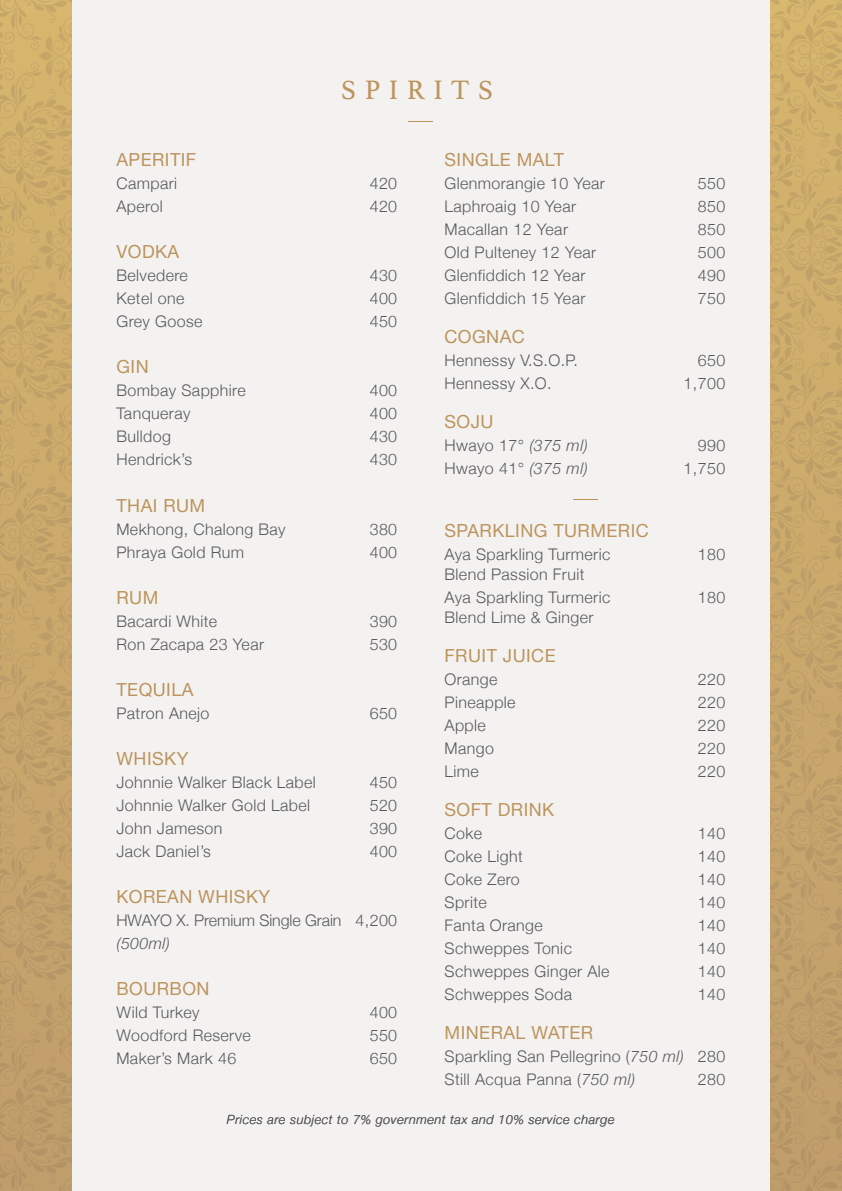
<style>
.page{position:relative;width:842px;height:1191px;background:#fff}
.page>*{position:absolute;margin:0;border:0;box-sizing:border-box;transform-origin:0 0}
.t1{font:28px "Athelas";letter-spacing:.3em;color:#bc945c}
.t2{font:18px "Helvetica Neue";letter-spacing:.025em;color:#bc945c}
.t3{font:300 16px/23px "Helvetica Neue";letter-spacing:.025em;color:#58595b}
.t4{font:300 16px "Helvetica Neue";letter-spacing:-.005em;color:#58595b}
.t5{font:italic 300 16px "Helvetica Neue";letter-spacing:.025em;color:#58595b}
.t6{font:italic 300 12.6px "Helvetica Neue";letter-spacing:.04em;color:#595a5c}
.s1{font-style:italic}
</style>
<div class="page">
<div style="left:0;top:0;width:842px;height:1191px;background:linear-gradient(to bottom,#d2b16c,#bc9a6a)"></div>
<div style="left:72px;top:0;width:698px;height:1191px;background:#f4f2f1"></div>
<svg style="left:409px;top:121px;width:24px;height:1px"></svg>
<svg style="left:573px;top:499px;width:24px;height:1px"></svg>
<h1 class="t1" style="left:341px;top:68px;width:154px">SPIRITS</h1>
<p class="t2" style="left:116px;top:147px;width:81px">APERITIF</p>
<p class="t3" style="left:116px;top:171px;width:62px">Campari</p>
<p class="t3" style="left:370px;top:171px;width:29px">420</p>
<p class="t3" style="left:116px;top:194px;width:48px">Aperol</p>
<p class="t3" style="left:370px;top:194px;width:29px">420</p>
<p class="t2" style="left:116px;top:239px;width:64px">VODKA</p>
<p class="t3" style="left:116px;top:263px;width:73px">Belvedere</p>
<p class="t3" style="left:370px;top:263px;width:29px">430</p>
<p class="t3" style="left:116px;top:286px;width:70px">Ketel one</p>
<p class="t3" style="left:370px;top:286px;width:29px">400</p>
<p class="t3" style="left:116px;top:309px;width:88px">Grey Goose</p>
<p class="t3" style="left:370px;top:309px;width:29px">450</p>
<p class="t2" style="left:116px;top:354px;width:34px">GIN</p>
<p class="t3" style="left:116px;top:378px;width:131px">Bombay Sapphire</p>
<p class="t3" style="left:370px;top:378px;width:29px">400</p>
<p class="t3" style="left:116px;top:401px;width:76px">Tanqueray</p>
<p class="t3" style="left:370px;top:401px;width:29px">400</p>
<p class="t3" style="left:116px;top:424px;width:56px">Bulldog</p>
<p class="t3" style="left:370px;top:424px;width:29px">430</p>
<p class="t3" style="left:116px;top:447px;width:77px">Hendrick’s</p>
<p class="t3" style="left:370px;top:447px;width:29px">430</p>
<p class="t2" style="left:116px;top:492px;width:90px">THAI RUM</p>
<p class="t3" style="left:116px;top:516px;width:171px">Mekhong, Chalong Bay</p>
<p class="t3" style="left:370px;top:516px;width:29px">380</p>
<p class="t3" style="left:116px;top:539px;width:129px">Phraya Gold Rum</p>
<p class="t3" style="left:370px;top:539px;width:29px">400</p>
<p class="t2" style="left:116px;top:584px;width:43px">RUM</p>
<p class="t3" style="left:116px;top:608px;width:102px">Bacardi White</p>
<p class="t3" style="left:370px;top:608px;width:29px">390</p>
<p class="t3" style="left:116px;top:631px;width:149px">Ron Zacapa 23 Year</p>
<p class="t3" style="left:370px;top:631px;width:29px">530</p>
<p class="t2" style="left:116px;top:676px;width:79px">TEQUILA</p>
<p class="t3" style="left:116px;top:700px;width:95px">Patron Anejo</p>
<p class="t3" style="left:370px;top:700px;width:29px">650</p>
<p class="t2" style="left:116px;top:745px;width:73px">WHISKY</p>
<p class="t3" style="left:116px;top:769px;width:201px">Johnnie Walker Black Label</p>
<p class="t3" style="left:370px;top:769px;width:29px">450</p>
<p class="t3" style="left:116px;top:792px;width:195px">Johnnie Walker Gold Label</p>
<p class="t3" style="left:370px;top:792px;width:29px">520</p>
<p class="t3" style="left:116px;top:815px;width:108px">John Jameson</p>
<p class="t3" style="left:370px;top:815px;width:29px">390</p>
<p class="t3" style="left:116px;top:838px;width:96px">Jack Daniel’s</p>
<p class="t3" style="left:370px;top:838px;width:29px">400</p>
<p class="t2" style="left:116px;top:883px;width:155px">KOREAN WHISKY</p>
<p class="t4" style="left:116px;top:907px;width:282px">HWAYO X. Premium Single Grain 4,200</p>
<p class="t5" style="left:116px;top:930px;width:55px">(500ml)</p>
<p class="t2" style="left:116px;top:975px;width:95px">BOURBON</p>
<p class="t3" style="left:116px;top:999px;width:85px">Wild Turkey</p>
<p class="t3" style="left:370px;top:999px;width:29px">400</p>
<p class="t3" style="left:116px;top:1022px;width:136px">Woodford Reserve</p>
<p class="t3" style="left:370px;top:1022px;width:29px">550</p>
<p class="t3" style="left:116px;top:1045px;width:121px">Maker’s Mark 46</p>
<p class="t3" style="left:370px;top:1045px;width:29px">650</p>
<p class="t2" style="left:444px;top:147px;width:121px">SINGLE MALT</p>
<p class="t3" style="left:444px;top:171px;width:162px">Glenmorangie 10 Year</p>
<p class="t3" style="left:698px;top:171px;width:29px">550</p>
<p class="t3" style="left:444px;top:194px;width:133px">Laphroaig 10 Year</p>
<p class="t3" style="left:698px;top:194px;width:29px">850</p>
<p class="t3" style="left:444px;top:217px;width:125px">Macallan 12 Year</p>
<p class="t3" style="left:698px;top:217px;width:29px">850</p>
<p class="t3" style="left:444px;top:240px;width:153px">Old Pulteney 12 Year</p>
<p class="t3" style="left:698px;top:240px;width:29px">500</p>
<p class="t3" style="left:444px;top:263px;width:142px">Glenfiddich 12 Year</p>
<p class="t3" style="left:698px;top:263px;width:29px">490</p>
<p class="t3" style="left:444px;top:286px;width:142px">Glenfiddich 15 Year</p>
<p class="t3" style="left:698px;top:286px;width:29px">750</p>
<p class="t2" style="left:444px;top:324px;width:82px">COGNAC</p>
<p class="t3" style="left:444px;top:348px;width:135px">Hennessy V.S.O.P.</p>
<p class="t3" style="left:698px;top:348px;width:29px">650</p>
<p class="t3" style="left:444px;top:371px;width:109px">Hennessy X.O.</p>
<p class="t3" style="left:684px;top:371px;width:43px">1,700</p>
<p class="t2" style="left:444px;top:409px;width:51px">SOJU</p>
<p class="t3" style="left:444px;top:433px;width:145px">Hwayo 17° <span class="s1">(375 ml)</span></p>
<p class="t3" style="left:698px;top:433px;width:29px">990</p>
<p class="t3" style="left:444px;top:456px;width:145px">Hwayo 41° <span class="s1">(375 ml)</span></p>
<p class="t3" style="left:684px;top:456px;width:43px">1,750</p>
<p class="t2" style="left:444px;top:517px;width:206px">SPARKLING TURMERIC</p>
<p class="t3" style="left:444px;top:541px;width:167px">Aya Sparkling Turmeric</p>
<p class="t3" style="left:698px;top:541px;width:29px">180</p>
<p class="t3" style="left:444px;top:561px;width:167px">Blend Passion Fruit<br>Aya Sparkling Turmeric</p>
<p class="t3" style="left:698px;top:584px;width:29px">180</p>
<p class="t3" style="left:444px;top:604px;width:150px">Blend Lime &amp; Ginger</p>
<p class="t2" style="left:444px;top:642px;width:113px">FRUIT JUICE</p>
<p class="t3" style="left:444px;top:666px;width:54px">Orange</p>
<p class="t3" style="left:698px;top:666px;width:29px">220</p>
<p class="t3" style="left:444px;top:689px;width:73px">Pineapple</p>
<p class="t3" style="left:698px;top:689px;width:29px">220</p>
<p class="t3" style="left:444px;top:712px;width:43px">Apple</p>
<p class="t3" style="left:698px;top:712px;width:29px">220</p>
<p class="t3" style="left:444px;top:735px;width:51px">Mango</p>
<p class="t3" style="left:698px;top:735px;width:29px">220</p>
<p class="t3" style="left:444px;top:758px;width:36px">Lime</p>
<p class="t3" style="left:698px;top:758px;width:29px">220</p>
<p class="t2" style="left:444px;top:796px;width:111px">SOFT DRINK</p>
<p class="t3" style="left:444px;top:820px;width:39px">Coke</p>
<p class="t3" style="left:698px;top:820px;width:29px">140</p>
<p class="t3" style="left:444px;top:843px;width:80px">Coke Light</p>
<p class="t3" style="left:698px;top:843px;width:29px">140</p>
<p class="t3" style="left:444px;top:866px;width:77px">Coke Zero</p>
<p class="t3" style="left:698px;top:866px;width:29px">140</p>
<p class="t3" style="left:444px;top:889px;width:44px">Sprite</p>
<p class="t3" style="left:698px;top:889px;width:29px">140</p>
<p class="t3" style="left:444px;top:912px;width:100px">Fanta Orange</p>
<p class="t3" style="left:698px;top:912px;width:29px">140</p>
<p class="t3" style="left:444px;top:935px;width:129px">Schweppes Tonic</p>
<p class="t3" style="left:698px;top:935px;width:29px">140</p>
<p class="t3" style="left:444px;top:958px;width:166px">Schweppes Ginger Ale</p>
<p class="t3" style="left:698px;top:958px;width:29px">140</p>
<p class="t3" style="left:444px;top:981px;width:129px">Schweppes Soda</p>
<p class="t3" style="left:698px;top:981px;width:29px">140</p>
<p class="t2" style="left:444px;top:1019px;width:150px">MINERAL WATER</p>
<p class="t3" style="left:444px;top:1043px;width:282px">Sparkling San Pellegrino (<span class="s1">750 ml)</span> 280<br>Still Acqua Panna (<span class="s1">750 ml)</span></p>
<p class="t3" style="left:698px;top:1066px;width:29px">280</p>
<p class="t6" style="left:227px;top:1109px;width:389px">Prices are subject to 7% government tax and 10% service charge</p>
</div>
